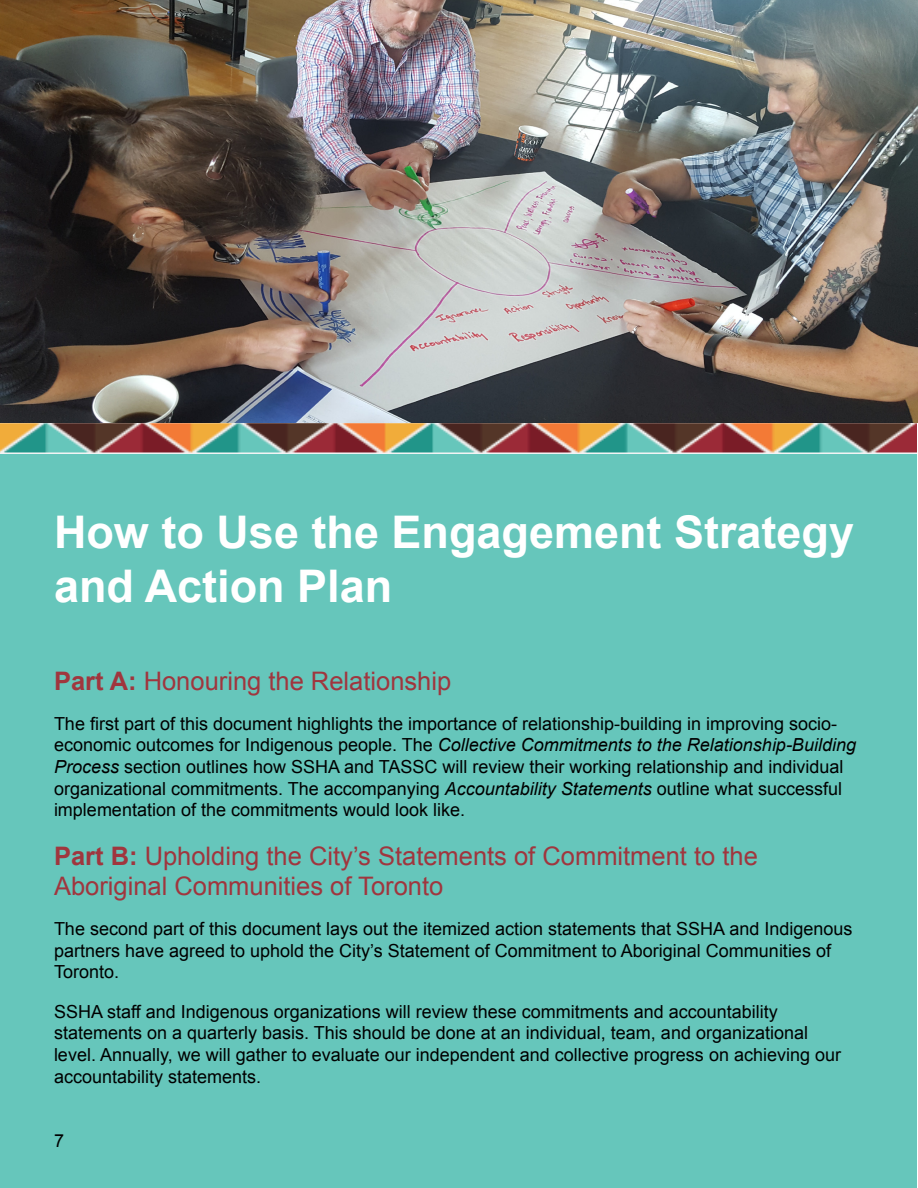
<style>
.page{position:relative;width:918px;height:1188px;background:#fff}
.page>*{position:absolute;margin:0;border:0;box-sizing:border-box;transform-origin:0 0}
.t1{font:700 45px/54px "Arial";color:#fff}
.t2{font:25.5px/30.6px "Arial";color:#a0363e}
.t3{font:18px/21.6px "Arial";color:#000}
.s1{font-weight:700}
.s2{font-style:italic}
</style>
<div class="page">
<div style="left:1px;top:453px;width:916px;height:734px;background:#66c6bb"></div>
<img style="left:0;top:422px;width:916px;height:32px">
<img style="left:0;top:0;width:918px;height:422px">
<h2 class="t1" style="left:54px;top:507px;width:802px">How to Use the Engagement Strategy and Action Plan</h2>
<h3 class="t2" style="left:54px;top:666px;width:399px"><span class="s1">Part A:</span> Honouring the Relationship</h3>
<p class="t3" style="left:54px;top:713px;width:804px">The first part of this document highlights the importance of relationship-building in improving socio&shy;economic outcomes for Indigenous people. The <span class="s2">Collective Commitments to the Relationship-Building Process</span> section outlines how SSHA and TASSC will review their working relationship and individual organizational commitments. The accompanying <span class="s2">Accountability Statements</span> outline what successful implementation of the commitments would look like.</p>
<h3 class="t2" style="left:54px;top:841px;width:705px"><span class="s1">Part B:</span> Upholding the City’s Statements of Commitment to the<br>Aboriginal Communities of Toronto</h3>
<p class="t3" style="left:54px;top:918px;width:800px">The second part of this document lays out the itemized action statements that SSHA and Indigenous partners have agreed to uphold the City’s Statement of Commitment to Aboriginal Communities of<br>Toronto.</p>
<p class="t3" style="left:54px;top:1001px;width:789px">SSHA staff and Indigenous organizations will review these commitments and accountability statements on a quarterly basis. This should be done at an individual, team, and organizational level. Annually, we will gather to evaluate our independent and collective progress on achieving our accountability statements.</p>
<p class="t3" style="left:54px;top:1130px;width:12px">7</p>
</div>
